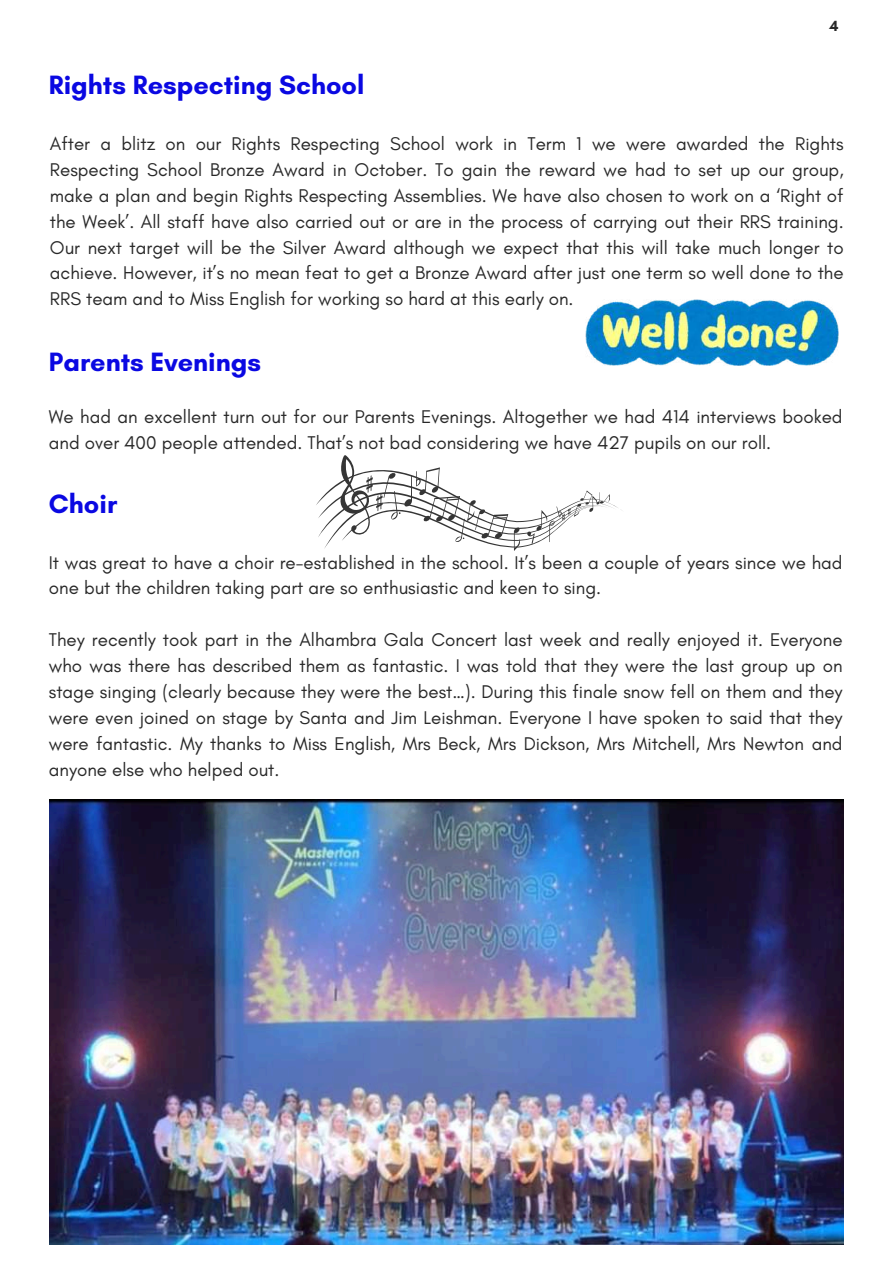
<style>
.page{position:relative;width:894px;height:1264px;background:#fff}
.page>*{position:absolute;margin:0;border:0;box-sizing:border-box;transform-origin:0 0}
.t1{font:700 27px "Glacial Indifference";color:#0a08e2}
.t2{font:18.75px/25.8px "Glacial Indifference";color:#282828}
.t3{font:700 15px "Glacial Indifference";color:#282828}
</style>
<div class="page">
<img style="left:50px;top:799px;width:793px;height:445px">
<img style="left:585px;top:299px;width:253px;height:67px">
<svg style="left:316px;top:455px;width:302px;height:96px"></svg>
<h1 class="t1" style="left:49px;top:68px;width:317px">Rights Respecting School</h1>
<p class="t3" style="left:829px;top:17px;width:11px">4</p>
<p class="t2" style="left:50px;top:130px;width:795px;text-align:justify">After a blitz on our Rights Respecting School work in Term 1 we were awarded the Rights Respecting School Bronze Award in October. To gain the reward we had to set up our group, make a plan and begin Rights Respecting Assemblies. We have also chosen to work on a ‘Right of the Week’. All staff have also carried out or are in the process of carrying out their RRS training.<br>Our next target will be the Silver Award although we expect that this will take much longer to achieve. However, it’s no mean feat to get a Bronze Award after just one term so well done to the RRS team and to Miss English for working so hard at this early on.</p>
<h1 class="t1" style="left:49px;top:346px;width:214px">Parents Evenings</h1>
<p class="t2" style="left:49px;top:403px;width:795px">We had an excellent turn out for our Parents Evenings. Altogether we had 414 interviews booked and over 400 people attended. That’s not bad considering we have 427 pupils on our roll.</p>
<h1 class="t1" style="left:49px;top:487px;width:70px">Choir</h1>
<p class="t2" style="left:49px;top:549px;width:795px">It was great to have a choir re-established in the school. It’s been a couple of years since we had one but the children taking part are so enthusiastic and keen to sing.</p>
<p class="t2" style="left:49px;top:626px;width:795px;text-align:justify">They recently took part in the Alhambra Gala Concert last week and really enjoyed it. Everyone who was there has described them as fantastic. I was told that they were the last group up on stage singing (clearly because they were the best…). During this finale snow fell on them and they were even joined on stage by Santa and Jim Leishman. Everyone I have spoken to said that they were fantastic. My thanks to Miss English, Mrs Beck, Mrs Dickson, Mrs Mitchell, Mrs Newton and anyone else who helped out.</p>
</div>
